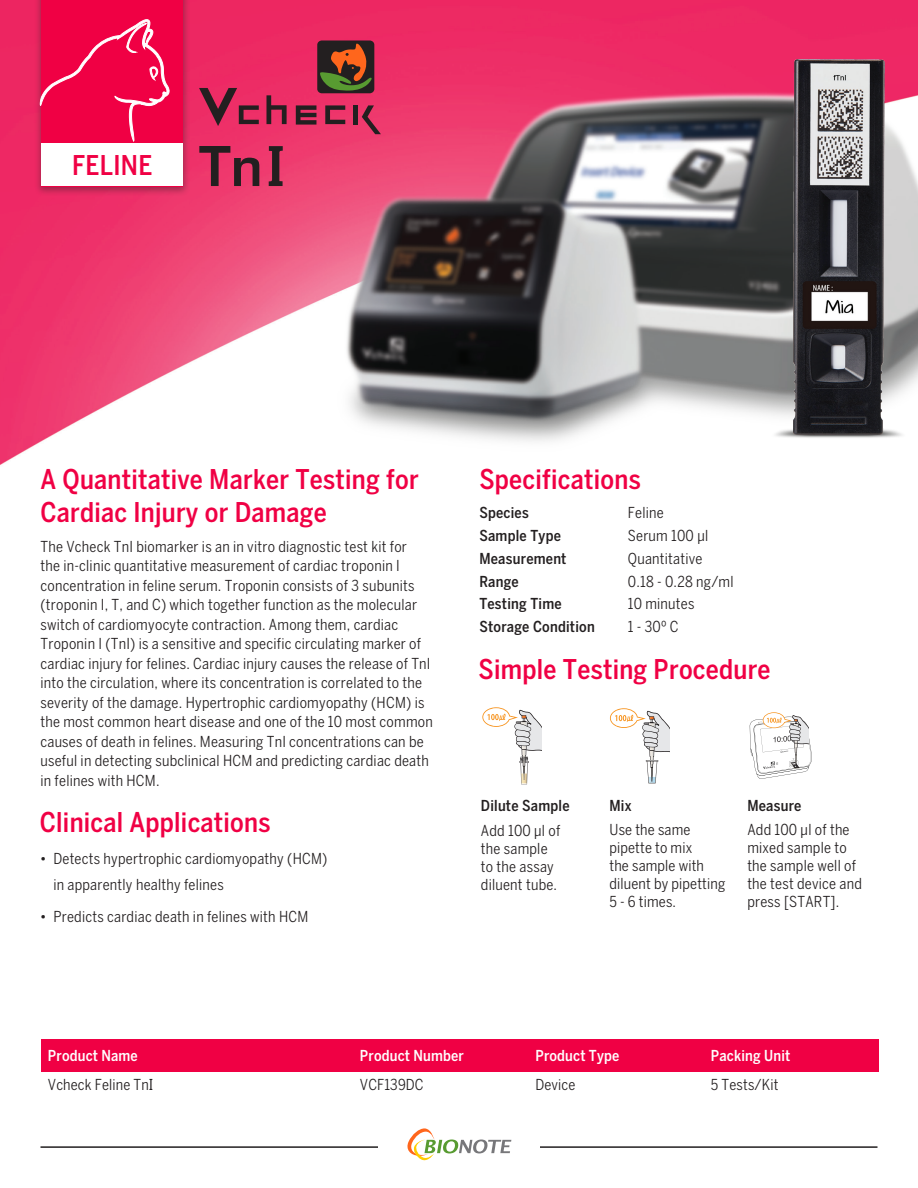
<style>
.page{position:relative;width:918px;height:1188px;background:#fff}
.page>*{position:absolute;margin:0;border:0;box-sizing:border-box;transform-origin:0 0}
.t1{font:700 60px "Eurostile";color:#231f20}
.Subheading{font:500 condensed 27px/33px "Benton Sans";letter-spacing:.01em;color:#f00044}
.Body{font:condensed 15px/19.5px "Benton Sans";letter-spacing:.015em;color:#231f20}
.Body-2{font:500 condensed 15px "Benton Sans";letter-spacing:.015em;color:#231f20}
.Body-3{font:500 condensed 15px "Benton Sans";letter-spacing:.01em;color:#fff}
.s1{font-family:"Bree Serif";font-weight:400}
.s2{font-family:"Bree Serif Lt";font-stretch:normal;font-size:16.65px}
</style>
<div class="page">
<img style="left:0;top:0;width:918px;height:1142px">
<img style="left:280px;top:61px;width:638px;height:402px">
<img style="left:755px;top:29px;width:163px;height:423px">
<hr style="left:40px;top:1146px;width:338px;height:2px;background:#231f20">
<hr style="left:540px;top:1146px;width:338px;height:2px;background:#231f20">
<svg style="left:405px;top:1128px;width:106px;height:33px"></svg>
<div style="left:34px;top:0;width:156px;height:197px;background:#231f20;opacity:.4"></div>
<div style="left:41px;top:0;width:142px;height:186px;background:#f00044"></div>
<svg style="left:40px;top:19px;width:129px;height:124px"></svg>
<div style="left:41px;top:1039px;width:312px;height:32px;background:#f00044"></div>
<div style="left:353px;top:1039px;width:176px;height:32px;background:#f00044"></div>
<div style="left:529px;top:1039px;width:175px;height:32px;background:#f00044"></div>
<div style="left:704px;top:1039px;width:174px;height:32px;background:#f00044"></div>
<div style="left:317px;top:40px;width:57px;height:53px;background:#231f20;border-radius:4px"></div>
<svg style="left:266px;top:95px;width:21px;height:29px"></svg>
<hr style="left:354px;top:105px;width:4px;height:20px;background:#231f20">
<svg style="left:362px;top:105px;width:19px;height:29px"></svg>
<svg style="left:325px;top:105px;width:20px;height:19px"></svg>
<svg style="left:296px;top:105px;width:20px;height:20px"></svg>
<svg style="left:199px;top:88px;width:60px;height:38px;background:#ac284f"></svg>
<svg style="left:320px;top:43px;width:52px;height:48px"></svg>
<div style="left:41px;top:143px;width:142px;height:43px;background:#fff"></div>
<svg style="left:482px;top:707px;width:59px;height:77px"></svg>
<svg style="left:610px;top:708px;width:59px;height:75px"></svg>
<svg style="left:750px;top:712px;width:62px;height:67px"></svg>
<p class="Subheading" style="left:72px;top:148px;width:82px">FELINE</p>
<p class="t1" style="left:199px;top:123px;width:88px">Tn<span class="s1">I</span></p>
<p class="Subheading" style="left:40px;top:462px;width:380px">A Quantitative Marker Testing for<br>Cardiac Injury or Damage</p>
<p class="Body" style="left:40px;top:537px;width:394px">The Vcheck TnI biomarker is an in vitro diagnostic test kit for<br>the in-clinic quantitative measurement of cardiac troponin I concentration in feline serum. Troponin consists of 3 subunits (troponin I, T, and C) which together function as the molecular switch of cardiomyocyte contraction. Among them, cardiac Troponin I (TnI) is a sensitive and specific circulating marker of cardiac injury for felines. Cardiac injury causes the release of TnI into the circulation, where its concentration is correlated to the severity of the damage. Hypertrophic cardiomyopathy (HCM) is the most common heart disease and one of the 10 most common causes of death in felines. Measuring TnI concentrations can be useful in detecting subclinical HCM and predicting cardiac death in felines with HCM.</p>
<p class="Subheading" style="left:40px;top:806px;width:232px">Clinical Applications</p>
<p class="Body" style="left:53px;top:846px;width:276px;line-height:25.5px;text-indent:-14px">• Detects hypertrophic cardiomyopathy (HCM) in apparently healthy felines</p>
<p class="Body" style="left:40px;top:907px;width:270px">• Predicts cardiac death in felines with HCM</p>
<p class="Subheading" style="left:479px;top:462px;width:163px">Specifications</p>
<p class="Body-2" style="left:479px;top:504px;width:51px">Species</p>
<p class="Body" style="left:628px;top:503px;width:37px">Feline</p>
<p class="Body-2" style="left:479px;top:527px;width:83px">Sample Type</p>
<p class="Body" style="left:628px;top:526px;width:82px">Serum 100 μl</p>
<p class="Body-2" style="left:479px;top:549px;width:89px">Measurement</p>
<p class="Body" style="left:628px;top:548px;width:76px">Quantitative</p>
<p class="Body-2" style="left:479px;top:572px;width:41px">Range</p>
<p class="Body" style="left:628px;top:571px;width:107px">0.18 - 0.28 ng/ml</p>
<p class="Body-2" style="left:479px;top:595px;width:84px">Testing Time</p>
<p class="Body" style="left:628px;top:594px;width:68px">10 minutes</p>
<p class="Body-2" style="left:479px;top:618px;width:117px">Storage Condition</p>
<p class="Body" style="left:628px;top:617px;width:52px">1 - 30º C</p>
<p class="Subheading" style="left:479px;top:653px;width:294px">Simple Testing Procedure</p>
<p class="Body-2" style="left:481px;top:797px;width:90px">Dilute Sample</p>
<p class="Body" style="left:481px;top:822px;width:81px;line-height:18px">Add 100 μl of the sample to the assay diluent tube.</p>
<p class="Body-2" style="left:610px;top:797px;width:23px">Mix</p>
<p class="Body" style="left:610px;top:821px;width:117px;line-height:18px">Use the same pipette to mix<br>the sample with diluent by pipetting<br>5 - 6 times.</p>
<p class="Body-2" style="left:747px;top:796px;width:56px">Measure</p>
<p class="Body" style="left:747px;top:821px;width:116px;line-height:18px">Add 100 μl of the mixed sample to the sample well of the test device and press [START].</p>
<p class="Body-3" style="left:48px;top:1047px;width:91px">Product Name</p>
<p class="Body" style="left:48px;top:1075px;width:107px">Vcheck Feline Tn<span class="s2">I</span></p>
<p class="Body-3" style="left:360px;top:1047px;width:105px">Product Number</p>
<p class="Body" style="left:360px;top:1075px;width:65px">VCF139DC</p>
<p class="Body-3" style="left:535px;top:1047px;width:85px">Product Type</p>
<p class="Body" style="left:535px;top:1075px;width:42px">Device</p>
<p class="Body-3" style="left:711px;top:1047px;width:81px">Packing Unit</p>
<p class="Body" style="left:711px;top:1075px;width:69px">5 Tests/Kit</p>
</div>
